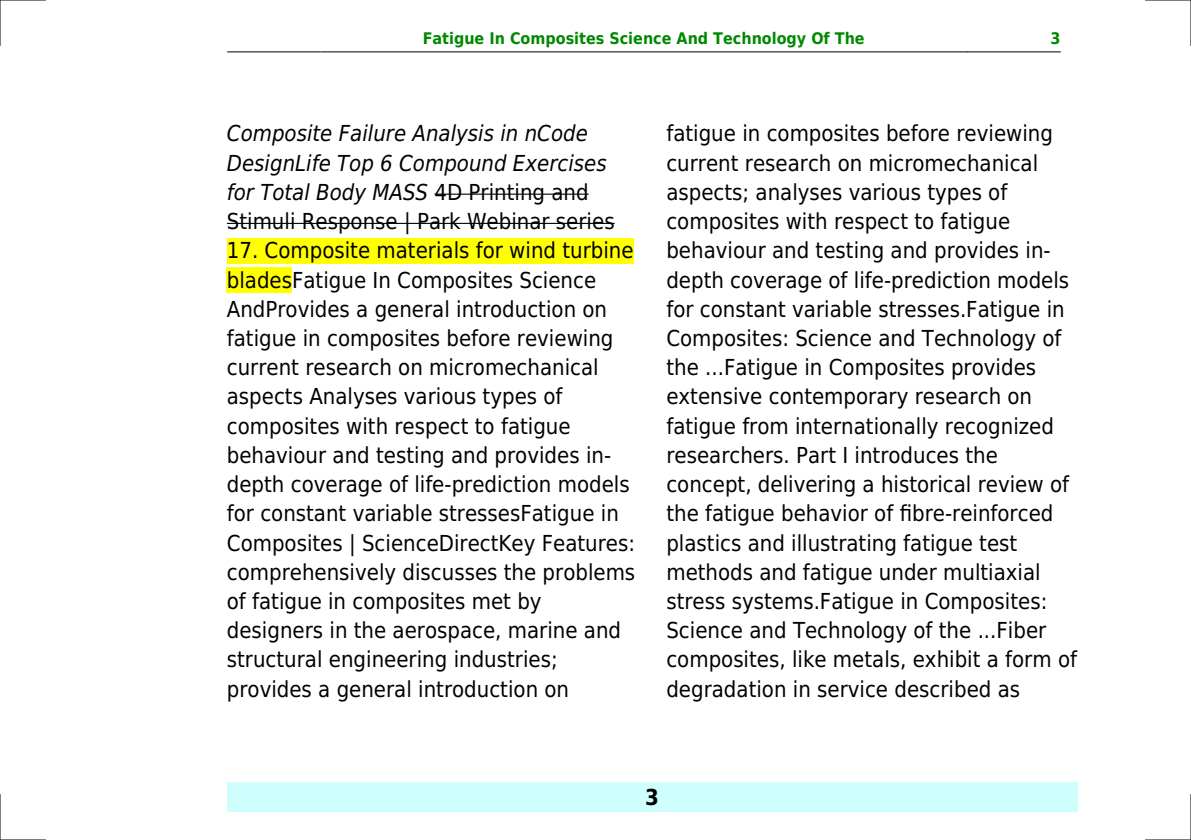
<style>
.page{position:relative;width:1191px;height:840px;background:#fff}
.page>*{position:absolute;margin:0;border:0;box-sizing:border-box;transform-origin:0 0}
.t1{font:22px/29.2px "DejaVu Sans Condensed";color:#000}
.t2{font:italic 22px/29.2px "DejaVu Sans Condensed";color:#000}
.t3{font:700 22px "DejaVu Sans Condensed";color:#000}
.t4{font:700 16px "DejaVu Sans Condensed";color:#080}
.s1{font-style:normal}
</style>
<div class="page">
<hr style="left:227px;top:51px;width:93px;height:1px;background:#000">
<hr style="left:321px;top:51px;width:645px;height:1px;background:#000">
<hr style="left:967px;top:51px;width:93px;height:1px;background:#000">
<div style="left:227px;top:782px;width:850px;height:29px;background:#cffffc"></div>
<hr style="left:434px;top:193px;width:154px;height:2px;background:#000">
<hr style="left:227px;top:223px;width:387px;height:1px;background:#000">
<div style="left:227px;top:238px;width:406px;height:25px;background:#ff0"></div>
<div style="left:227px;top:267px;width:65px;height:25px;background:#ff0"></div>
<hr style="left:0;top:0;width:45px;height:1px;background:#000">
<hr style="left:1145px;top:0;width:46px;height:1px;background:#000">
<hr style="left:0;top:839px;width:45px;height:1px;background:#000">
<hr style="left:1145px;top:839px;width:46px;height:1px;background:#000">
<hr style="left:0;top:0;width:1px;height:45px;background:#000">
<hr style="left:0;top:794px;width:1px;height:45px;background:#000">
<hr style="left:1190px;top:0;width:1px;height:45px;background:#000">
<hr style="left:1190px;top:794px;width:1px;height:45px;background:#000">
<p class="t4" style="left:423px;top:29px;width:443px">Fatigue In Composites Science And Technology Of The</p>
<p class="t4" style="left:1050px;top:29px;width:12px">3</p>
<p class="t2" style="left:227px;top:119px;width:389px">Composite Failure Analysis in nCode DesignLife Top 6 Compound Exercises for Total Body MASS <span class="s1">4D Printing and Stimuli Response | Park Webinar series</span></p>
<p class="t1" style="left:227px;top:236px;width:410px">17. Composite materials for wind turbine bladesFatigue In Composites Science AndProvides a general introduction on fatigue in composites before reviewing current research on micromechanical aspects Analyses various types of composites with respect to fatigue behaviour and testing and provides in&shy;depth coverage of life-prediction models for constant variable stressesFatigue in Composites | ScienceDirectKey Features: comprehensively discusses the problems of fatigue in composites met by designers in the aerospace, marine and structural engineering industries; provides a general introduction on</p>
<p class="t1" style="left:666px;top:119px;width:412px">fatigue in composites before reviewing current research on micromechanical aspects; analyses various types of composites with respect to fatigue behaviour and testing and provides in&shy;depth coverage of life-prediction models for constant variable stresses.Fatigue in Composites: Science and Technology of the ...Fatigue in Composites provides extensive contemporary research on fatigue from internationally recognized researchers. Part I introduces the concept, delivering a historical review of the fatigue behavior of fibre-reinforced plastics and illustrating fatigue test methods and fatigue under multiaxial stress systems.Fatigue in Composites:<br>Science and Technology of the ...Fiber composites, like metals, exhibit a form of degradation in service described as</p>
<p class="t3" style="left:645px;top:783px;width:15px">3</p>
</div>
